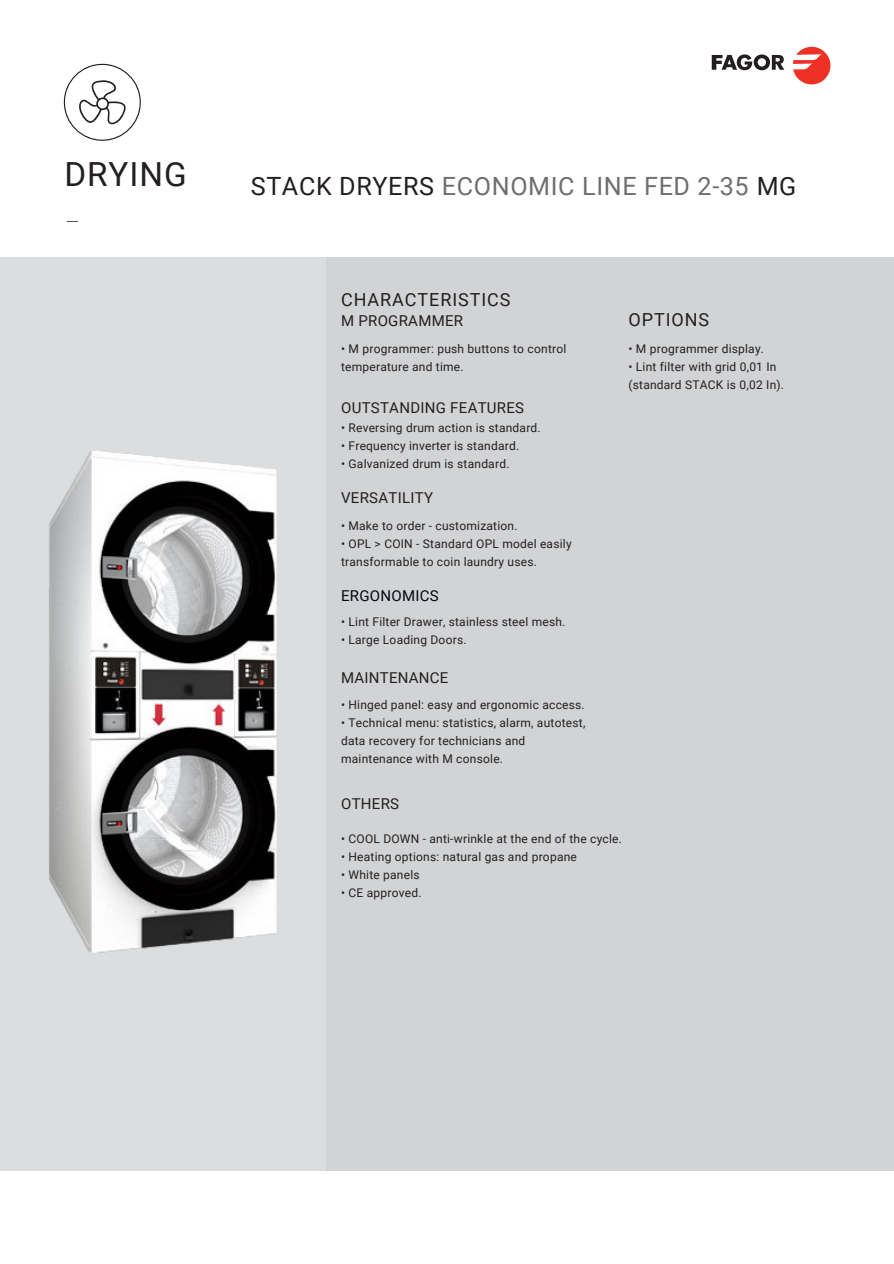
<style>
.page{position:relative;width:894px;height:1264px;background:#fff}
.page>*{position:absolute;margin:0;border:0;box-sizing:border-box;transform-origin:0 0}
.t1{font:33.15px "Roboto";letter-spacing:.03em;color:#231f20}
.t2{font:25.2px "Roboto";letter-spacing:.025em;color:#6d6e70}
.t3{font:18px "Roboto";letter-spacing:.05em;color:#231f20}
.t4{font:15px "Roboto";letter-spacing:.02em;color:#231f20}
.t5{font:15px "Roboto";letter-spacing:.02em;color:#030813}
.t6{font:12px/18px "Roboto";letter-spacing:.02em;color:#231f20}
.s1{color:#231f20}
</style>
<div class="page">
<div style="left:0;top:257px;width:327px;height:913px;background:#dcddde"></div>
<div style="left:327px;top:257px;width:566px;height:913px;background:#d1d3d4"></div>
<svg style="left:793px;top:47px;width:37px;height:37px"></svg>
<svg style="left:711px;top:54px;width:73px;height:16px"></svg>
<img style="left:49px;top:421px;width:278px;height:559px">
<svg style="left:64px;top:64px;width:77px;height:77px"></svg>
<h4 class="t1" style="left:64px;top:155px;width:124px">DRYING</h4>
<p class="t2" style="left:251px;top:172px;width:547px"><span class="s1">STACK DRYERS</span> ECONOMIC LINE FED 2-35 <span class="s1">MG</span></p>
<h2 class="t3" style="left:341px;top:289px;width:171px">CHARACTERISTICS</h2>
<h2 class="t4" style="left:341px;top:312px;width:124px">M PROGRAMMER</h2>
<h3 class="t3" style="left:628px;top:310px;width:82px">OPTIONS</h3>
<p class="t6" style="left:341px;top:340px;width:227px">• M programmer: push buttons to control temperature and time.</p>
<p class="t4" style="left:341px;top:398px;width:184px">OUTSTANDING FEATURES</p>
<p class="t6" style="left:341px;top:419px;width:201px">• Reversing drum action is standard.</p>
<p class="t6" style="left:341px;top:437px;width:179px">• Frequency inverter is standard.</p>
<h4 class="t6" style="left:341px;top:455px;width:170px">• Galvanized drum is standard.</h4>
<p class="t4" style="left:341px;top:488px;width:93px">VERSATILITY</p>
<p class="t6" style="left:341px;top:516px;width:178px">• Make to order - customization.</p>
<p class="t6" style="left:341px;top:534px;width:232px">• OPL &gt; COIN - Standard OPL model easily transformable to coin laundry uses.</p>
<p class="t5" style="left:341px;top:586px;width:99px">ERGONOMICS</p>
<h4 class="t6" style="left:341px;top:613px;width:226px">• Lint Filter Drawer, stainless steel mesh.</h4>
<p class="t6" style="left:341px;top:631px;width:127px">• Large Loading Doors.</p>
<p class="t4" style="left:341px;top:668px;width:109px">MAINTENANCE</p>
<p class="t6" style="left:341px;top:695px;width:245px">• Hinged panel: easy and ergonomic access.</p>
<p class="t6" style="left:341px;top:713px;width:246px">• Technical menu: statistics, alarm, autotest, data recovery for technicians and maintenance with M console.</p>
<p class="t6" style="left:628px;top:340px;width:137px">• M programmer display.</p>
<p class="t6" style="left:628px;top:358px;width:149px">• Lint filter with grid 0,01 In</p>
<h4 class="t6" style="left:628px;top:376px;width:157px">(standard STACK is 0,02 In).</h4>
<h3 class="t4" style="left:341px;top:794px;width:59px">OTHERS</h3>
<p class="t6" style="left:341px;top:829px;width:282px">• COOL DOWN - anti-wrinkle at the end of the cycle.</p>
<p class="t6" style="left:341px;top:847px;width:237px">• Heating options: natural gas and propane</p>
<p class="t6" style="left:341px;top:865px;width:80px">• White panels</p>
<h3 class="t6" style="left:341px;top:883px;width:82px">• CE approved.</h3>
</div>
